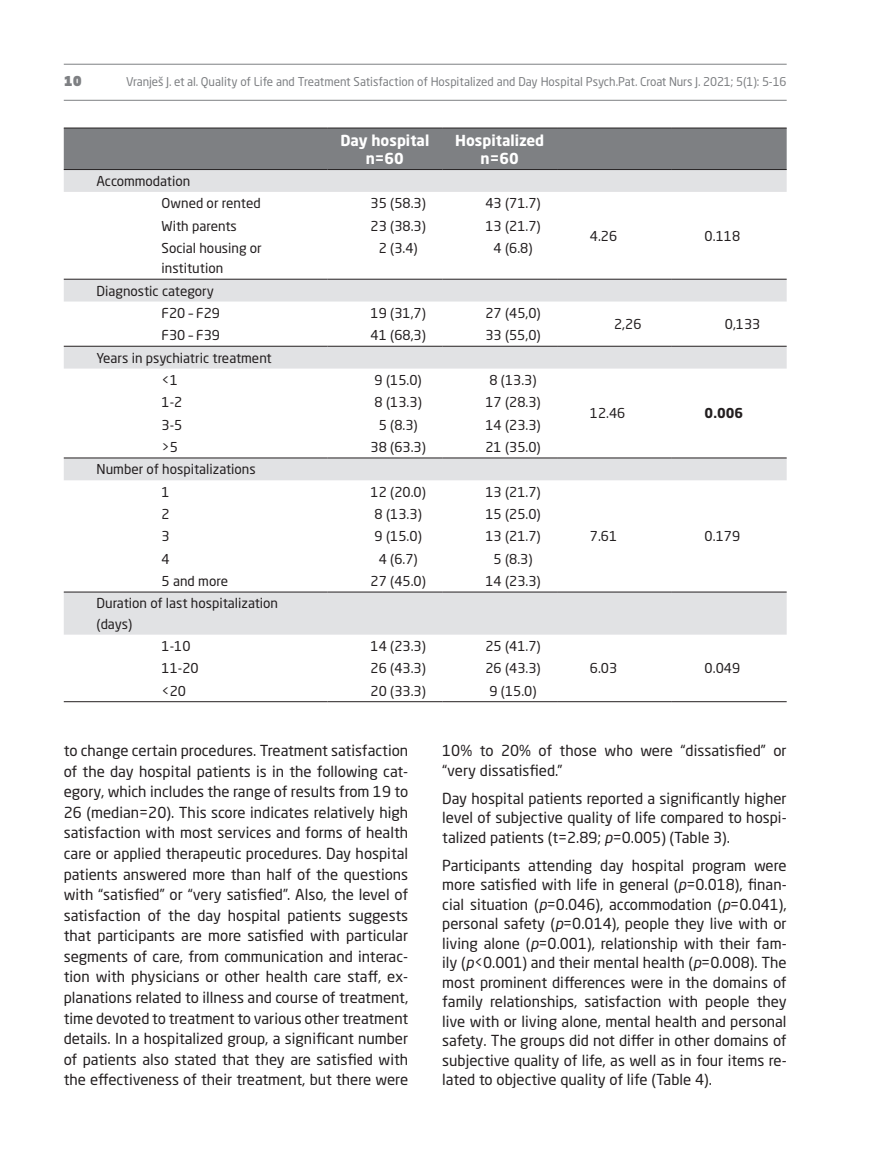
<style>
.page{position:relative;width:893px;height:1149px;background:#fff}
.page>*{position:absolute;margin:0;border:0;box-sizing:border-box;transform-origin:0 0}
.t1{font:15px/20.5px "Neo Sans";color:#231f20;text-align:justify}
.t2{font:700 15px/18px "Neo Sans";color:#fff;text-align:center}
.t3{font:13.5px/22.4px "Neo Sans";color:#231f20}
.t4{font:700 13.5px "Neo Sans";color:#231f20}
.t5{font:900 13.5px "Neo Sans";color:#7e8083}
.t6{font:12px "Neo Sans";color:#7e8083}
.s1{font-style:italic}
</style>
<div class="page">
<hr style="left:64px;top:64px;width:723px;height:1px;background:#7e8083">
<hr style="left:64px;top:100px;width:723px;height:1px;background:#7e8083">
<div style="left:64px;top:129px;width:723px;height:40px;background:#7e8083"></div>
<svg style="left:64px;top:170px;width:723px;height:464px"></svg>
<hr style="left:64px;top:128px;width:263px;height:1px;background:#231f20">
<hr style="left:327px;top:128px;width:115px;height:1px;background:#231f20">
<hr style="left:442px;top:128px;width:115px;height:1px;background:#231f20">
<hr style="left:557px;top:128px;width:115px;height:1px;background:#231f20">
<hr style="left:672px;top:128px;width:115px;height:1px;background:#231f20">
<hr style="left:64px;top:169px;width:263px;height:1px;background:#231f20">
<hr style="left:327px;top:169px;width:115px;height:1px;background:#231f20">
<hr style="left:442px;top:169px;width:115px;height:1px;background:#231f20">
<hr style="left:557px;top:169px;width:115px;height:1px;background:#231f20">
<hr style="left:672px;top:169px;width:115px;height:1px;background:#231f20">
<hr style="left:64px;top:279px;width:263px;height:1px;background:#231f20">
<hr style="left:327px;top:279px;width:115px;height:1px;background:#231f20">
<hr style="left:442px;top:279px;width:115px;height:1px;background:#231f20">
<hr style="left:557px;top:279px;width:115px;height:1px;background:#231f20">
<hr style="left:672px;top:279px;width:115px;height:1px;background:#231f20">
<hr style="left:64px;top:346px;width:263px;height:1px;background:#231f20">
<hr style="left:327px;top:346px;width:115px;height:1px;background:#231f20">
<hr style="left:442px;top:346px;width:115px;height:1px;background:#231f20">
<hr style="left:557px;top:346px;width:115px;height:1px;background:#231f20">
<hr style="left:672px;top:346px;width:115px;height:1px;background:#231f20">
<hr style="left:64px;top:457px;width:263px;height:1px;background:#231f20">
<hr style="left:327px;top:457px;width:115px;height:1px;background:#231f20">
<hr style="left:442px;top:457px;width:115px;height:1px;background:#231f20">
<hr style="left:557px;top:457px;width:115px;height:1px;background:#231f20">
<hr style="left:672px;top:457px;width:115px;height:1px;background:#231f20">
<hr style="left:64px;top:591px;width:263px;height:1px;background:#231f20">
<hr style="left:327px;top:591px;width:115px;height:1px;background:#231f20">
<hr style="left:442px;top:591px;width:115px;height:1px;background:#231f20">
<hr style="left:557px;top:591px;width:115px;height:1px;background:#231f20">
<hr style="left:672px;top:591px;width:115px;height:1px;background:#231f20">
<hr style="left:64px;top:701px;width:263px;height:1px;background:#231f20">
<hr style="left:327px;top:701px;width:115px;height:1px;background:#231f20">
<hr style="left:442px;top:701px;width:115px;height:1px;background:#231f20">
<hr style="left:557px;top:701px;width:115px;height:1px;background:#231f20">
<hr style="left:672px;top:701px;width:115px;height:1px;background:#231f20">
<p class="t5" style="left:64px;top:72px;width:20px">10</p>
<p class="t6" style="left:126px;top:74px;width:662px">Vranješ J. et al. Quality of Life and Treatment Satisfaction of Hospitalized and Day Hospital Psych.Pat. Croat Nurs J. 2021; 5(1): 5-16</p>
<p class="t3" style="left:162px;top:169px;width:101px;text-indent:-65px">Accommodation<br>Owned or rented</p>
<p class="t2" style="left:340px;top:130px;width:90px">Day hospital n=60</p>
<p class="t2" style="left:455px;top:130px;width:91px">Hospitalized n=60</p>
<p class="t3" style="left:371px;top:192px;width:57px">35 (58.3)</p>
<p class="t3" style="left:485px;top:192px;width:57px">43 (71.7)</p>
<p class="t3" style="left:162px;top:214px;width:77px">With parents</p>
<p class="t3" style="left:371px;top:214px;width:57px">23 (38.3)</p>
<p class="t3" style="left:485px;top:214px;width:57px">13 (21.7)</p>
<p class="t3" style="left:162px;top:237px;width:102px;line-height:20.2px">Social housing or institution</p>
<p class="t3" style="left:379px;top:236px;width:40px">2 (3.4)</p>
<p class="t3" style="left:494px;top:236px;width:40px">4 (6.8)</p>
<p class="t3" style="left:162px;top:279px;width:60px;text-indent:-65px">Diagnostic category<br>F20 – F29</p>
<p class="t3" style="left:371px;top:301px;width:57px">19 (31,7)</p>
<p class="t3" style="left:485px;top:301px;width:57px">27 (45,0)</p>
<p class="t3" style="left:162px;top:324px;width:60px">F30 – F39</p>
<p class="t3" style="left:371px;top:324px;width:57px">41 (68,3)</p>
<p class="t3" style="left:485px;top:324px;width:57px">33 (55,0)</p>
<p class="t3" style="left:162px;top:346px;width:112px;text-indent:-65px">Years in psychiatric treatment &lt;1</p>
<p class="t3" style="left:375px;top:368px;width:49px">9 (15.0)</p>
<p class="t3" style="left:489px;top:368px;width:49px">8 (13.3)</p>
<p class="t3" style="left:162px;top:391px;width:22px">1-2</p>
<p class="t3" style="left:375px;top:391px;width:49px">8 (13.3)</p>
<p class="t3" style="left:485px;top:391px;width:57px">17 (28.3)</p>
<p class="t3" style="left:162px;top:413px;width:22px">3-5</p>
<p class="t3" style="left:379px;top:413px;width:40px">5 (8.3)</p>
<p class="t3" style="left:485px;top:413px;width:57px">14 (23.3)</p>
<p class="t3" style="left:162px;top:435px;width:18px">&gt;5</p>
<p class="t3" style="left:371px;top:435px;width:57px">38 (63.3)</p>
<p class="t3" style="left:485px;top:435px;width:57px">21 (35.0)</p>
<p class="t3" style="left:162px;top:458px;width:96px;text-indent:-65px">Number of hospitalizations<br>1</p>
<p class="t3" style="left:371px;top:480px;width:57px">12 (20.0)</p>
<p class="t3" style="left:485px;top:480px;width:57px">13 (21.7)</p>
<p class="t3" style="left:590px;top:224px;width:29px">4.26</p>
<p class="t3" style="left:705px;top:224px;width:37px">0.118</p>
<p class="t3" style="left:614px;top:312px;width:29px">2,26</p>
<p class="t3" style="left:725px;top:312px;width:37px">0,133</p>
<p class="t3" style="left:590px;top:402px;width:37px">12.46</p>
<p class="t4" style="left:705px;top:404px;width:40px">0.006</p>
<p class="t3" style="left:162px;top:502px;width:10px">2</p>
<p class="t3" style="left:375px;top:502px;width:49px">8 (13.3)</p>
<p class="t3" style="left:485px;top:502px;width:57px">15 (25.0)</p>
<p class="t3" style="left:162px;top:525px;width:10px">3</p>
<p class="t3" style="left:375px;top:525px;width:49px">9 (15.0)</p>
<p class="t3" style="left:485px;top:525px;width:57px">13 (21.7)</p>
<p class="t3" style="left:162px;top:547px;width:10px">4</p>
<p class="t3" style="left:379px;top:547px;width:40px">4 (6.7)</p>
<p class="t3" style="left:494px;top:547px;width:40px">5 (8.3)</p>
<p class="t3" style="left:162px;top:569px;width:68px">5 and more</p>
<p class="t3" style="left:371px;top:569px;width:57px">27 (45.0)</p>
<p class="t3" style="left:485px;top:569px;width:57px">14 (23.3)</p>
<p class="t3" style="left:97px;top:593px;width:183px;line-height:20.2px">Duration of last hospitalization (days)</p>
<p class="t3" style="left:162px;top:634px;width:30px">1-10</p>
<p class="t3" style="left:371px;top:634px;width:57px">14 (23.3)</p>
<p class="t3" style="left:485px;top:634px;width:57px">25 (41.7)</p>
<p class="t3" style="left:162px;top:656px;width:39px">11-20</p>
<p class="t3" style="left:371px;top:656px;width:57px">26 (43.3)</p>
<p class="t3" style="left:485px;top:656px;width:57px">26 (43.3)</p>
<p class="t3" style="left:590px;top:656px;width:29px">6.03</p>
<p class="t3" style="left:705px;top:656px;width:37px">0.049</p>
<p class="t3" style="left:162px;top:679px;width:26px">&lt;20</p>
<p class="t3" style="left:371px;top:679px;width:57px">20 (33.3)</p>
<p class="t3" style="left:489px;top:679px;width:49px">9 (15.0)</p>
<p class="t3" style="left:590px;top:525px;width:29px">7.61</p>
<p class="t3" style="left:705px;top:525px;width:37px">0.179</p>
<p class="t1" style="left:64px;top:740px;width:346px">to change certain procedures. Treatment satisfaction of the day hospital patients is in the following cat&shy;egory, which includes the range of results from 19 to 26 (median=20). This score indicates relatively high satisfaction with most services and forms of health care or applied therapeutic procedures. Day hospital patients answered more than half of the questions with “satisfied” or “very satisfied”. Also, the level of satisfaction of the day hospital patients suggests that participants are more satisfied with particular segments of care, from communication and interac&shy;tion with physicians or other health care staff, ex&shy;planations related to illness and course of treatment, time devoted to treatment to various other treatment details. I n a hospitalized group, a significant number of patients also stated that they are satisfied with the effectiveness of their treatment, but there were</p>
<p class="t1" style="left:442px;top:740px;width:346px;line-height:19.5px">10% to 20% of those who were “dissatisfied” or “very dissatisfied.”</p>
<p class="t1" style="left:442px;top:788px;width:346px;line-height:19.5px">Day hospital patients reported a significantly higher level of subjective quality of life compared to hospi&shy;talized patients (t=2.89; <span class="s1">p</span>=0.005) (Table 3).</p>
<p class="t1" style="left:442px;top:855px;width:346px;line-height:19.5px">Participants attending day hospital program were more satisfied with life in general (<span class="s1">p</span>=0.018), finan&shy;cial situation (<span class="s1">p</span>=0.046), accommodation (<span class="s1">p</span>=0.041), personal safety (<span class="s1">p</span>=0.014), people they live with or living alone (<span class="s1">p</span>=0.001), relationship with their fam&shy;ily (<span class="s1">p</span>&lt;0.001) and their mental health (<span class="s1">p</span>=0.008). The most prominent differences were in the domains of family relationships, satisfaction with people they live with or living alone, mental health and personal safety. The groups did not differ in other domains of subjective quality of life, as well as in four items re&shy;lated to objective quality of life (Table 4).</p>
</div>
